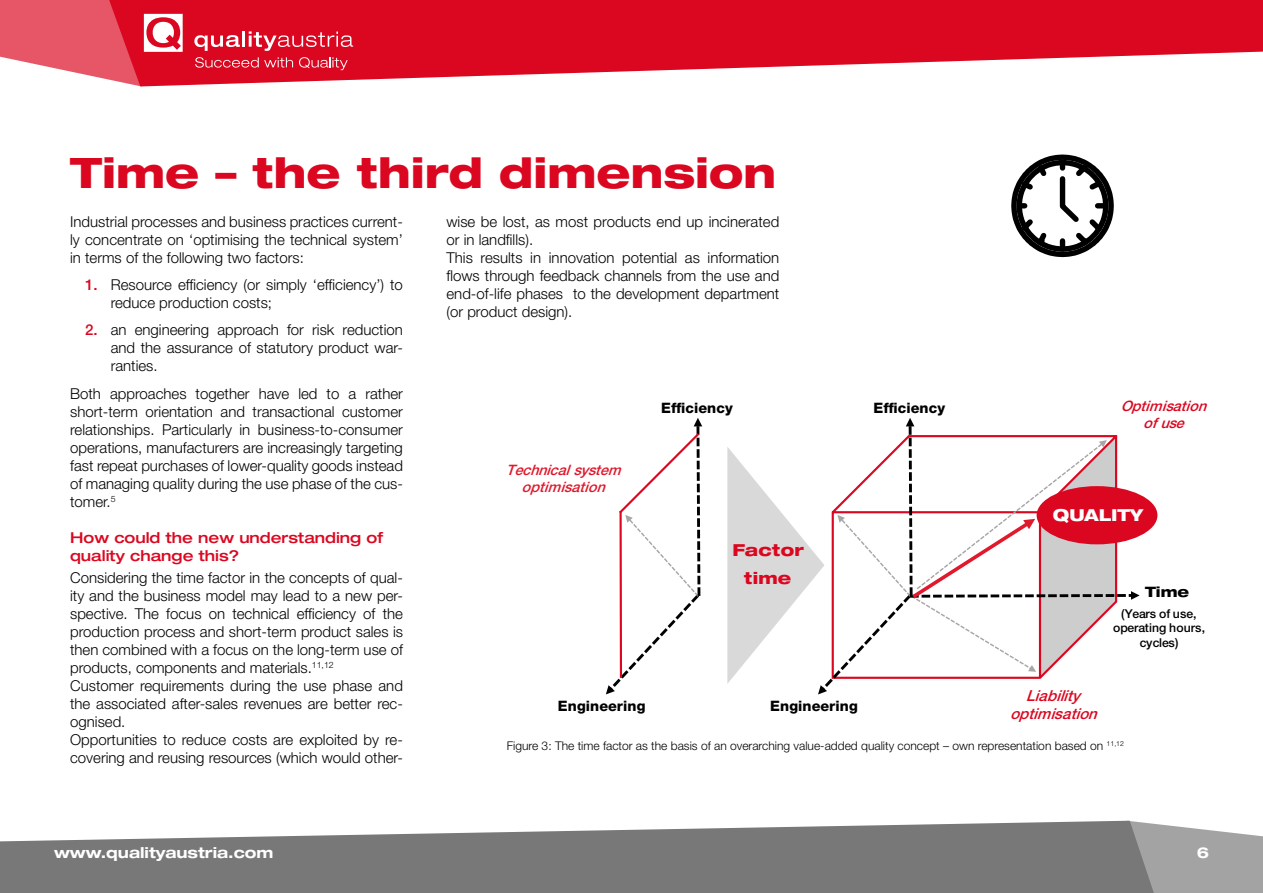
<style>
.page{position:relative;width:1263px;height:893px;background:#fff}
.page>*{position:absolute;margin:0;border:0;box-sizing:border-box;transform-origin:0 0}
.t1{font:800 expanded 42px "Helvetica Neue LT Pro";color:#db0720}
.t2{font:800 expanded 16.5px/28px "Helvetica Neue LT Pro";letter-spacing:.01em;color:#db0720;text-align:center}
.t3{font:800 expanded 16.5px "Helvetica Neue LT Pro";letter-spacing:-.005em;color:#fff}
.t4{font:italic 500 15.15px/18px "Helvetica Neue LT Pro";color:#db0720;text-align:center}
.t5{font:300 15px/18px "Helvetica Neue LT Pro";color:#000;text-align:justify}
.t6{font:500 expanded 15px/18px "Helvetica Neue LT Pro";color:#db0720}
.t7{font:700 expanded 15px "Helvetica Neue LT Pro";color:#fff}
.t8{font:800 14.4px "Helvetica Neue LT Pro";letter-spacing:.005em;color:#000}
.t9{font:italic 500 14.4px/17.2px "Helvetica Neue LT Pro";color:#e0192c;text-align:center}
.t10{font:italic 500 14.4px/17.2px "Helvetica Neue LT Pro";color:#db0720;text-align:center}
.t11{font:800 expanded 14.4px "Helvetica Neue LT Pro";color:#000}
.t12{font:500 12.15px/14.4px "Helvetica Neue LT Pro";letter-spacing:-.005em;color:#000;text-align:center}
.t13{font:300 12px "Helvetica Neue LT Std";color:#000}
.s1{font-weight:500;color:#db0720}
</style>
<div class="page">
<svg style="left:183px;top:0;width:1080px;height:86px;fill:#db0720"></svg>
<svg style="left:0;top:821px;width:1127px;height:72px;background:#8a8a8a"></svg>
<svg style="left:1127px;top:821px;width:136px;height:72px;background:#a7a7a7"></svg>
<svg style="left:194px;top:35px;width:46px;height:16px"></svg>
<hr style="left:242px;top:31px;width:3px;height:16px;background:#fff">
<svg style="left:249px;top:31px;width:104px;height:20px;background:#e23c50"></svg>
<svg style="left:0;top:0;width:183px;height:87px"></svg>
<svg style="left:195px;top:57px;width:98px;height:11px"></svg>
<svg style="left:299px;top:57px;width:49px;height:13px"></svg>
<svg style="left:1011px;top:154px;width:103px;height:104px"></svg>
<svg style="left:606px;top:418px;width:96px;height:276px"></svg>
<hr style="left:619px;top:511px;width:3px;height:167px;background:#db0720">
<svg style="left:727px;top:418px;width:412px;height:276px"></svg>
<div style="left:1037px;top:486px;width:120px;height:58px;background:#db0720;border-radius:50%"></div>
<h1 class="t1" style="left:70px;top:146px;width:707px">Time – the third dimension</h1>
<p class="t5" style="left:70px;top:212px;width:334px">Industrial processes and business practices current&shy;ly concentrate on ‘optimising the technical system’ in terms of the following two factors:</p>
<p class="t5" style="left:111px;top:276px;width:294px;text-indent:-25px"><span class="s1">1.</span> Resource efficiency (or simply ‘efficiency’) to reduce production costs;</p>
<p class="t5" style="left:111px;top:320px;width:294px;text-indent:-25px"><span class="s1">2.</span> an engineering approach for risk reduction and the assurance of statutory product war&shy;ranties.</p>
<p class="t5" style="left:70px;top:384px;width:334px">Both approaches together have led to a rather short-term orientation and transactional customer relationships. Particularly in business-to-consumer operations, manufacturers are increasingly targeting fast repeat purchases of lower-quality goods instead of managing quality during the use phase of the cus&shy;tomer.<sup>5</sup></p>
<p class="t6" style="left:70px;top:528px;width:314px">How could the new understanding of quality change this?</p>
<p class="t5" style="left:70px;top:568px;width:334px;text-align:left">Considering the time factor in the concepts of qual&shy;ity and the business model may lead to a new per&shy;spective. The focus on technical efficiency of the production process and short-term product sales is then combined with a focus on the long-term use of products, components and materials.<sup>11,12<br></sup>Customer requirements during the use phase and the associated after-sales revenues are better rec&shy;ognised.<br>Opportunities to reduce costs are exploited by re&shy;covering and reusing resources (which would other-</p>
<p class="t5" style="left:446px;top:212px;width:334px;text-align:left">wise be lost, as most products end up incinerated or in landfills).<br>This results in innovation potential as information flows through feedback channels from the use and end-of-life phases to the development department (or product design).</p>
<p class="t10" style="left:1121px;top:397px;width:92px">Optimisation of use</p>
<p class="t8" style="left:661px;top:399px;width:73px">Efficiency</p>
<p class="t8" style="left:873px;top:399px;width:73px">Efficiency</p>
<p class="t9" style="left:506px;top:461px;width:122px">Technicalsystem optimisation</p>
<p class="t3" style="left:1053px;top:504px;width:92px">QUALITY</p>
<p class="t2" style="left:732px;top:535px;width:73px">Factor time</p>
<p class="t11" style="left:1145px;top:583px;width:46px">Time</p>
<p class="t12" style="left:1113px;top:606px;width:93px">(Years of use, operating hours, cycles)</p>
<p class="t4" style="left:1010px;top:687px;width:94px">Liability optimisation</p>
<p class="t8" style="left:558px;top:697px;width:89px">Engineering</p>
<p class="t8" style="left:770px;top:697px;width:89px">Engineering</p>
<p class="t13" style="left:507px;top:738px;width:619px">Figure 3: The time factor as the basis of an overarching value-added quality concept – own representation based on <sup>11,12</sup></p>
<p class="t7" style="left:54px;top:843px;width:221px">www.qualityaustria.com</p>
<p class="t7" style="left:1197px;top:843px;width:14px">6</p>
</div>
